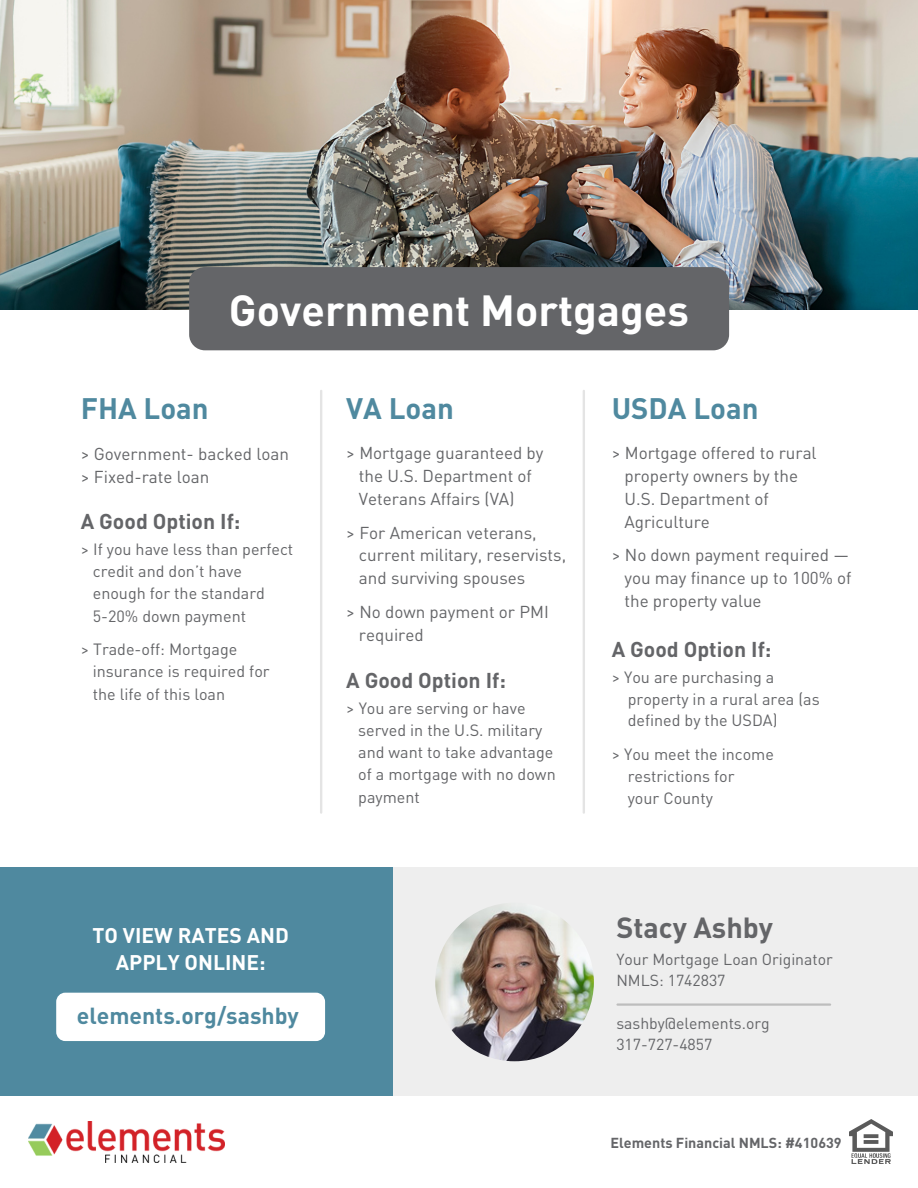
<style>
.page{position:relative;width:918px;height:1188px;background:#fff}
.page>*{position:absolute;margin:0;border:0;box-sizing:border-box;transform-origin:0 0}
.t1{font:700 43.05px "DINOT";color:#fff}
.t2{font:700 29.25px "DINOT";color:#4f899f}
.t3{font:700 28.8px "DINOT";color:#646568}
.t4{font:700 22.95px "DINOT";color:#4f899f}
.t5{font:700 21.15px "DINOT";color:#646568}
.t6{font:700 21px/26.2px "DINOT";color:#fff;text-align:center}
.t7{font:17.1px "DINOT";color:#646568}
.t8{font:16.2px "DINOT";color:#646568}
.t9{font:15.75px "DINOT";color:#646568}
.t10{font:700 14.4px "DINOT";color:#646568}
</style>
<div class="page">
<img style="left:0;top:0;width:918px;height:309px">
<div style="left:189px;top:267px;width:540px;height:83px;background:#646568;border-radius:16px"></div>
<img style="left:849px;top:1119px;width:43px;height:44px">
<img style="left:28px;top:1122px;width:196px;height:40px">
<hr style="left:320px;top:391px;width:2px;height:422px;background:#000">
<hr style="left:583px;top:391px;width:2px;height:422px;background:#000">
<div style="left:393px;top:868px;width:525px;height:228px;background:#eee"></div>
<div style="left:0;top:868px;width:393px;height:228px;background:#4f899f"></div>
<div style="left:56px;top:993px;width:269px;height:48px;background:#fff;border-radius:9px"></div>
<img style="left:435px;top:903px;width:159px;height:158px;border-radius:50%">
<hr style="left:618px;top:1003px;width:212px;height:3px;background:#000">
<p class="t1" style="left:229px;top:281px;width:462px">Government Mortgages</p>
<p class="t2" style="left:81px;top:388px;width:129px">FHA Loan</p>
<p class="t7" style="left:81px;top:442px;width:210px">&gt; Government- backed loan</p>
<p class="t7" style="left:81px;top:465px;width:130px">&gt; Fixed-rate loan</p>
<p class="t5" style="left:81px;top:507px;width:161px">A Good Option If:</p>
<p class="t8" style="left:81px;top:538px;width:214px">&gt; If you have less than perfect</p>
<p class="t8" style="left:93px;top:560px;width:151px">credit and don’t have</p>
<p class="t8" style="left:93px;top:582px;width:174px">enough for the standard</p>
<p class="t8" style="left:93px;top:605px;width:155px">5-20% down payment</p>
<p class="t8" style="left:81px;top:638px;width:158px">&gt; Trade-off: Mortgage</p>
<p class="t8" style="left:93px;top:660px;width:178px">insurance is required for</p>
<p class="t8" style="left:93px;top:683px;width:134px">the life of this loan</p>
<p class="t6" style="left:93px;top:922px;width:198px">TO VIEW RATES AND<br>APPLY ONLINE:</p>
<p class="t4" style="left:77px;top:1000px;width:224px">elements.org/sashby</p>
<p class="t2" style="left:346px;top:388px;width:109px">VA Loan</p>
<p class="t7" style="left:346px;top:441px;width:199px">&gt; Mortgage guaranteed by</p>
<p class="t7" style="left:359px;top:464px;width:175px">the U.S. Department of</p>
<p class="t7" style="left:359px;top:487px;width:157px">Veterans Affairs (VA)</p>
<p class="t7" style="left:346px;top:521px;width:192px">&gt; For American veterans,</p>
<p class="t7" style="left:359px;top:544px;width:209px">current military, reservists,</p>
<p class="t7" style="left:359px;top:567px;width:168px">and surviving spouses</p>
<p class="t7" style="left:346px;top:600px;width:204px">&gt; No down payment or PMI</p>
<p class="t7" style="left:359px;top:623px;width:66px">required</p>
<p class="t5" style="left:346px;top:666px;width:161px">A Good Option If:</p>
<p class="t8" style="left:346px;top:697px;width:181px">&gt; You are serving or have</p>
<p class="t8" style="left:358px;top:719px;width:186px">served in the U.S. military</p>
<p class="t8" style="left:358px;top:741px;width:197px">and want to take advantage</p>
<p class="t8" style="left:358px;top:764px;width:199px">of a mortgage with no down</p>
<p class="t8" style="left:358px;top:786px;width:63px">payment</p>
<p class="t2" style="left:612px;top:388px;width:148px">USDA Loan</p>
<p class="t7" style="left:612px;top:441px;width:206px">&gt; Mortgage offered to rural</p>
<p class="t7" style="left:624px;top:464px;width:175px">property owners by the</p>
<p class="t7" style="left:624px;top:487px;width:146px">U.S. Department of</p>
<p class="t7" style="left:624px;top:510px;width:87px">Agriculture</p>
<p class="t7" style="left:612px;top:544px;width:239px">&gt; No down payment required —</p>
<p class="t7" style="left:624px;top:567px;width:229px">you may finance up to 100% of</p>
<p class="t7" style="left:624px;top:590px;width:139px">the property value</p>
<p class="t5" style="left:612px;top:635px;width:161px">A Good Option If:</p>
<p class="t8" style="left:612px;top:666px;width:164px">&gt; You are purchasing a</p>
<p class="t8" style="left:628px;top:688px;width:193px">property in a rural area (as</p>
<p class="t8" style="left:628px;top:710px;width:151px">defined by the USDA)</p>
<p class="t8" style="left:612px;top:743px;width:164px">&gt; You meet the income</p>
<p class="t8" style="left:628px;top:765px;width:108px">restrictions for</p>
<p class="t8" style="left:628px;top:787px;width:87px">your County</p>
<p class="t3" style="left:616px;top:908px;width:158px">Stacy Ashby</p>
<p class="t9" style="left:616px;top:949px;width:218px">Your Mortgage Loan Originator</p>
<p class="t9" style="left:616px;top:970px;width:111px">NMLS: 1742837</p>
<p class="t9" style="left:616px;top:1013px;width:155px">sashby@elements.org</p>
<p class="t9" style="left:616px;top:1034px;width:97px">317-727-4857</p>
<p class="t10" style="left:611px;top:1133px;width:233px">Elements Financial NMLS: #410639</p>
</div>
